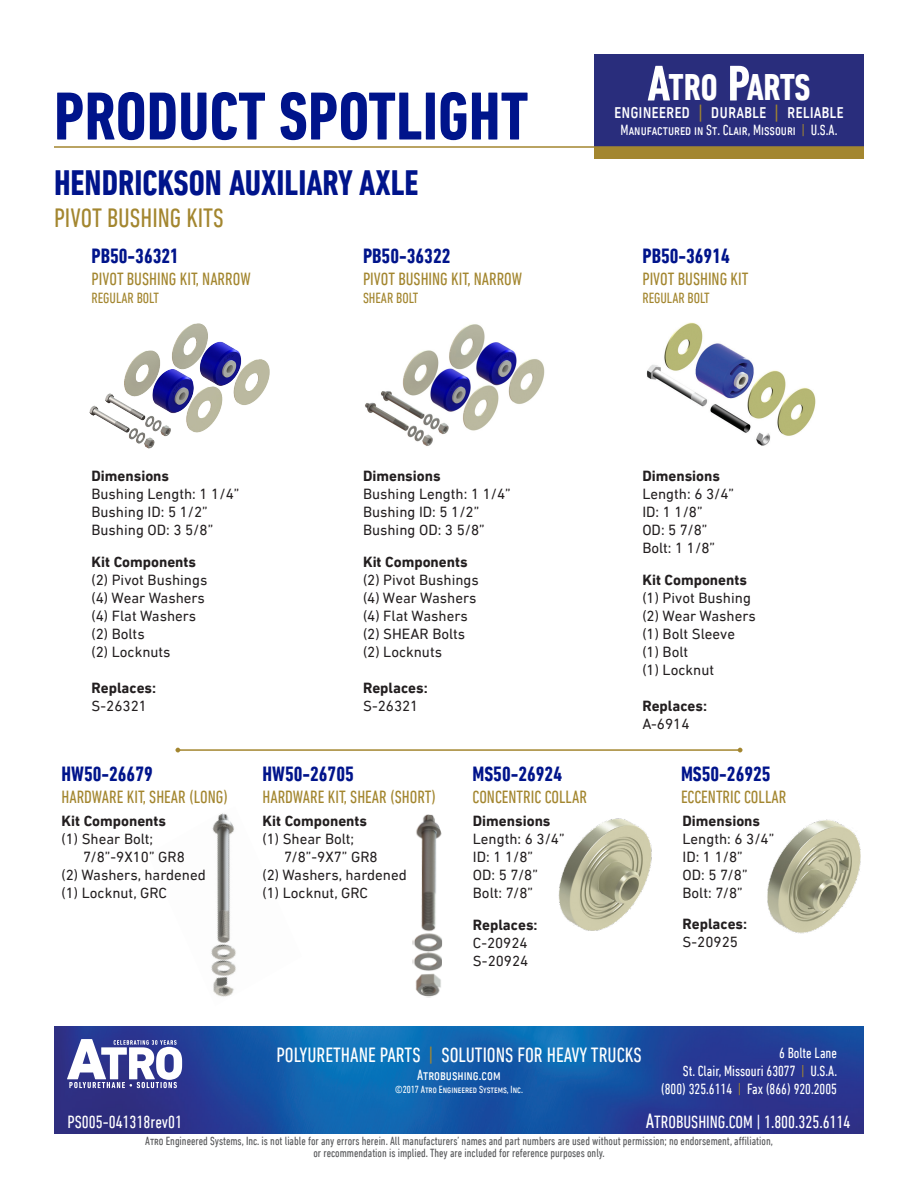
<style>
.page{position:relative;width:918px;height:1188px;background:#fff}
.page>*{position:absolute;margin:0;border:0;box-sizing:border-box;transform-origin:0 0}
.t1{font:700 condensed 69px "DIN Next LT Pro";color:#00148b}
.t2{font:700 condensed 37.8px "DIN Next LT Pro";letter-spacing:-.005em;color:#fff}
.t3{font:700 condensed 36px "DIN Next LT Pro";color:#00148b}
.t4{font:condensed 27px "DIN Next LT Pro";color:#a3862f}
.t5{font:700 condensed 21px "DIN Next LT Pro";color:#00148b}
.t6{font:condensed 21px "DIN Next LT Pro";color:#fff}
.t7{font:condensed 18px "DIN Next LT Pro";color:#a3862f}
.t8{font:condensed 18px "DIN Next LT Pro";color:#fff}
.t9{font:15px "DIN Next LT Pro";color:#231f20}
.t10{font:700 15px "DIN Next LT Pro";color:#231f20}
.t11{font:condensed 15px/18px "DIN Next LT Pro";color:#fff;text-align:right}
.t12{font:condensed 15px "DIN Next LT Pro";color:#a3862f}
.t13{font:condensed 12px/12px "DIN Next LT Pro";color:#57585a;text-align:center}
.t14{font:condensed 10.5px "DIN Next LT Pro";color:#fff}
.s1{font-size:51px}
.s2{color:#a3862f}
.s3{font-size:21px}
</style>
<div class="page">
<div style="left:594px;top:54px;width:270px;height:93px;background:#292d7c"></div>
<hr style="left:54px;top:146px;width:810px;height:2px;background:#a3862f">
<div style="left:594px;top:147px;width:270px;height:12px;background:#a3862f"></div>
<img style="left:54px;top:1026px;width:810px;height:108px">
<svg style="left:67px;top:1039px;width:115px;height:49px"></svg>
<div style="left:637px;top:1105px;width:221px;height:33px;background:#2e3092"></div>
<img style="left:646px;top:322px;width:170px;height:124px">
<img style="left:365px;top:324px;width:180px;height:122px">
<img style="left:211px;top:813px;width:25px;height:184px">
<img style="left:412px;top:814px;width:31px;height:184px">
<img style="left:558px;top:818px;width:94px;height:113px">
<img style="left:767px;top:819px;width:94px;height:115px">
<hr style="left:178px;top:749px;width:562px;height:2px;background:#a3862f">
<svg style="left:175px;top:748px;width:5px;height:4px"></svg>
<svg style="left:738px;top:748px;width:4px;height:4px"></svg>
<div style="left:59px;top:1107px;width:130px;height:30px;background:#2e3092;opacity:.25"></div>
<img style="left:89px;top:323px;width:181px;height:125px">
<p class="t1" style="left:54px;top:77px;width:476px">PRODUCT SPOTLIGHT</p>
<p class="t3" style="left:54px;top:162px;width:366px">HENDRICKSON AUXILIARY AXLE</p>
<p class="t4" style="left:54px;top:203px;width:171px">PIVOT BUSHING KITS</p>
<p class="t5" style="left:92px;top:244px;width:89px">PB50-36321</p>
<p class="t7" style="left:92px;top:269px;width:161px">PIVOT BUSHING KIT, NARROW</p>
<p class="t12" style="left:92px;top:289px;width:69px">REGULAR BOLT</p>
<p class="t5" style="left:363px;top:244px;width:89px">PB50-36322</p>
<p class="t7" style="left:363px;top:269px;width:161px">PIVOT BUSHING KIT, NARROW</p>
<p class="t12" style="left:363px;top:289px;width:57px">SHEAR BOLT</p>
<h2 class="t2" style="left:647px;top:66px;width:165px"><span class="s1">A</span>TRO <span class="s1">P</span>ARTS</h2>
<h3 class="t6" style="left:614px;top:100px;width:231px">engineered <span class="s2">|</span> durable <span class="s2">|</span> reliable</h3>
<p class="t11" style="left:621px;top:121px;width:218px">Manufactured in St. Clair, Missouri <span class="s2">|</span> U.S.A.</p>
<p class="t5" style="left:642px;top:244px;width:89px">PB50-36914</p>
<p class="t7" style="left:642px;top:269px;width:108px">PIVOT BUSHING KIT</p>
<p class="t12" style="left:642px;top:289px;width:69px">REGULAR BOLT</p>
<p class="t10" style="left:92px;top:467px;width:79px">Dimensions</p>
<p class="t9" style="left:92px;top:486px;width:149px">Bushing Length: 1 1/4”</p>
<p class="t9" style="left:92px;top:504px;width:118px">Bushing ID: 5 1/2”</p>
<p class="t9" style="left:92px;top:522px;width:123px">Bushing OD: 3 5/8”</p>
<p class="t10" style="left:92px;top:553px;width:106px">Kit Components</p>
<p class="t9" style="left:92px;top:571px;width:117px">(2) Pivot Bushings</p>
<p class="t9" style="left:92px;top:589px;width:115px">(4) Wear Washers</p>
<p class="t9" style="left:92px;top:607px;width:106px">(4) Flat Washers</p>
<p class="t9" style="left:92px;top:625px;width:55px">(2) Bolts</p>
<p class="t9" style="left:92px;top:643px;width:81px">(2) Locknuts</p>
<p class="t10" style="left:92px;top:679px;width:66px">Replaces:</p>
<p class="t9" style="left:92px;top:697px;width:57px">S-26321</p>
<p class="t5" style="left:62px;top:762px;width:93px">HW50-26679</p>
<p class="t7" style="left:62px;top:787px;width:168px">HARDWARE KIT, SHEAR (LONG)</p>
<p class="t10" style="left:62px;top:812px;width:106px">Kit Components</p>
<p class="t9" style="left:62px;top:830px;width:93px">(1) Shear Bolt;</p>
<p class="t9" style="left:83px;top:848px;width:103px">7/8”-9X10” GR8</p>
<p class="t9" style="left:62px;top:866px;width:146px">(2) Washers, hardened</p>
<p class="t9" style="left:62px;top:884px;width:107px">(1) Locknut, GRC</p>
<p class="t10" style="left:363px;top:467px;width:79px">Dimensions</p>
<p class="t9" style="left:363px;top:486px;width:149px">Bushing Length: 1 1/4”</p>
<p class="t9" style="left:363px;top:504px;width:118px">Bushing ID: 5 1/2”</p>
<p class="t9" style="left:363px;top:522px;width:123px">Bushing OD: 3 5/8”</p>
<p class="t10" style="left:363px;top:553px;width:106px">Kit Components</p>
<p class="t9" style="left:363px;top:571px;width:117px">(2) Pivot Bushings</p>
<p class="t9" style="left:363px;top:589px;width:115px">(4) Wear Washers</p>
<p class="t9" style="left:363px;top:607px;width:106px">(4) Flat Washers</p>
<p class="t9" style="left:363px;top:625px;width:104px">(2) SHEAR Bolts</p>
<p class="t9" style="left:363px;top:643px;width:81px">(2) Locknuts</p>
<p class="t10" style="left:363px;top:679px;width:66px">Replaces:</p>
<p class="t9" style="left:363px;top:697px;width:57px">S-26321</p>
<p class="t5" style="left:262px;top:762px;width:93px">HW50-26705</p>
<p class="t7" style="left:262px;top:787px;width:175px">HARDWARE KIT, SHEAR (SHORT)</p>
<p class="t10" style="left:262px;top:812px;width:106px">Kit Components</p>
<p class="t9" style="left:262px;top:830px;width:93px">(1) Shear Bolt;</p>
<p class="t9" style="left:284px;top:848px;width:95px">7/8”-9X7” GR8</p>
<p class="t9" style="left:262px;top:866px;width:146px">(2) Washers, hardened</p>
<p class="t9" style="left:262px;top:884px;width:107px">(1) Locknut, GRC</p>
<p class="t5" style="left:472px;top:762px;width:91px">MS50-26924</p>
<p class="t7" style="left:472px;top:787px;width:116px">CONCENTRIC COLLAR</p>
<p class="t10" style="left:473px;top:812px;width:79px">Dimensions</p>
<p class="t9" style="left:473px;top:830px;width:93px">Length: 6 3/4”</p>
<p class="t9" style="left:473px;top:848px;width:62px">ID: 1 1/8”</p>
<p class="t9" style="left:473px;top:866px;width:67px">OD: 5 7/8”</p>
<p class="t9" style="left:473px;top:884px;width:62px">Bolt: 7/8”</p>
<p class="t10" style="left:473px;top:916px;width:66px">Replaces:</p>
<p class="t9" style="left:473px;top:934px;width:56px">C-20924</p>
<p class="t9" style="left:473px;top:952px;width:57px">S-20924</p>
<p class="t10" style="left:642px;top:467px;width:79px">Dimensions</p>
<p class="t9" style="left:642px;top:486px;width:93px">Length: 6 3/4”</p>
<p class="t9" style="left:642px;top:504px;width:62px">ID: 1 1/8”</p>
<p class="t9" style="left:642px;top:522px;width:67px">OD: 5 7/8”</p>
<p class="t9" style="left:642px;top:540px;width:74px">Bolt: 1 1/8”</p>
<p class="t10" style="left:642px;top:571px;width:106px">Kit Components</p>
<p class="t9" style="left:642px;top:589px;width:110px">(1) Pivot Bushing</p>
<p class="t9" style="left:642px;top:607px;width:115px">(2) Wear Washers</p>
<p class="t9" style="left:642px;top:625px;width:94px">(1) Bolt Sleeve</p>
<p class="t9" style="left:642px;top:643px;width:47px">(1) Bolt</p>
<p class="t9" style="left:642px;top:661px;width:73px">(1) Locknut</p>
<p class="t10" style="left:642px;top:697px;width:66px">Replaces:</p>
<p class="t9" style="left:642px;top:715px;width:49px">A-6914</p>
<p class="t5" style="left:681px;top:762px;width:91px">MS50-26925</p>
<p class="t7" style="left:681px;top:787px;width:107px">ECCENTRIC COLLAR</p>
<p class="t10" style="left:682px;top:812px;width:79px">Dimensions</p>
<p class="t9" style="left:682px;top:830px;width:93px">Length: 6 3/4”</p>
<p class="t9" style="left:682px;top:848px;width:62px">ID: 1 1/8”</p>
<p class="t9" style="left:682px;top:866px;width:67px">OD: 5 7/8”</p>
<p class="t9" style="left:682px;top:884px;width:62px">Bolt: 7/8”</p>
<p class="t10" style="left:682px;top:915px;width:66px">Replaces:</p>
<p class="t9" style="left:682px;top:934px;width:57px">S-20925</p>
<p class="t8" style="left:68px;top:1112px;width:116px">PS005-041318rev01</p>
<h3 class="t6" style="left:276px;top:1043px;width:367px">POLYURETHANE PARTS <span class="s2">|</span> SOLUTIONS FOR HEAVY TRUCKS</h3>
<p class="t11" style="left:417px;top:1066px;width:85px">Atrobushing.com</p>
<p class="t14" style="left:395px;top:1084px;width:129px">©2017 Atro Engineered Systems, Inc.</p>
<p class="t11" style="left:661px;top:1044px;width:178px">6 Bolte Lane<br>St. Clair, Missouri 63077 <span class="s2">|</span> U.S.A. (800) 325.6114 <span class="s2">|</span> Fax (866) 920.2005</p>
<p class="t8" style="left:646px;top:1112px;width:206px"><span class="s3">A</span>TROBUSHING.COM | 1.800.325.6114</p>
<p class="t13" style="left:145px;top:1134px;width:629px">Atro Engineered Systems, Inc. is not liable for any errors herein. All manufacturers’ names and part numbers are used without permission; no endorsement, affiliation, or recommendation is implied. They are included for reference purposes only.</p>
</div>
